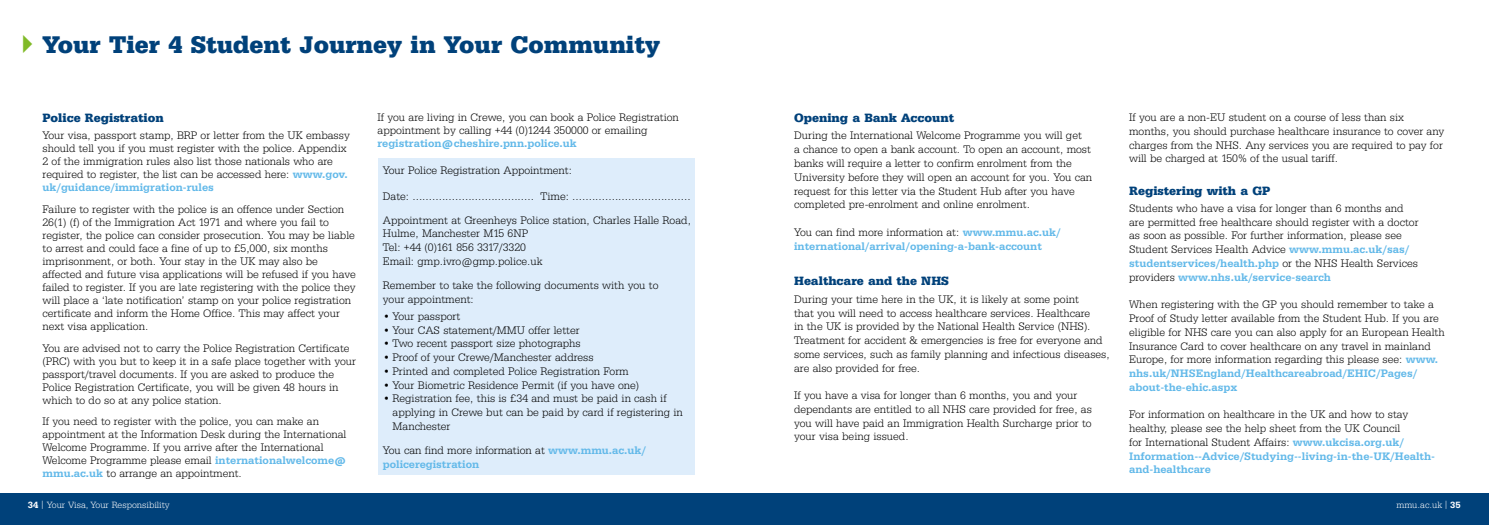
<style>
.page{position:relative;width:1489px;height:525px;background:#fff}
.page>*{position:absolute;margin:0;border:0;box-sizing:border-box;transform-origin:0 0}
.t1{font:700 25px "Serifa BEFOP";color:#00417a}
.t2{font:700 12.5px "Serifa BEFOP";color:#00417a}
.t3{font:300 11.25px/13.8px "Serifa BEFOP";color:#000}
.t4{font:500 11.25px/13.8px "Serifa BEFOP";color:#63b9e9}
.t5{font:300 9.38px "Serifa BEFOP";color:#fff}
.s1{font-weight:500;color:#63b9e9}
.s2{font-weight:300;color:#000}
.s3{font-weight:500}
</style>
<div class="page">
<div style="left:378px;top:158px;width:316px;height:316px;background:#deedfb"></div>
<div style="left:0;top:493px;width:744px;height:31px;background:#00417a"></div>
<div style="left:744px;top:493px;width:744px;height:31px;background:#00417a"></div>
<h1 class="t1" style="left:43px;top:29px;width:619px">Your Tier 4 Student Journey in Your Community</h1>
<p class="t2" style="left:43px;top:110px;width:123px">Police Registration</p>
<p class="t3" style="left:43px;top:128px;width:309px;line-height:13px">Your visa, passport stamp, BRP or letter from the UK embassy should tell you if you must register with the police. Appendix 2 of the immigration rules also list those nationals who are required to register, the list can be accessed here: <span class="s1">www.gov. uk/guidance/immigration-rules</span></p>
<p class="t3" style="left:43px;top:202px;width:315px;line-height:13px">Failure to register with the police is an offence under Section 26(1) (f) of the Immigration Act 1971 and where you fail to register, the police can consider prosecution. You may be liable to arrest and could face a fine of up to £5,000, six months imprisonment, or both. Your stay in the UK may also be affected and future visa applications will be refused if you have failed to register. If you are late registering with the police they will place a ‘late notification’ stamp on your police registration certificate and inform the Home Office. This may affect your next visa application.</p>
<p class="t3" style="left:43px;top:341px;width:315px;line-height:13px">You are advised not to carry the Police Registration Certificate (PRC) with you but to keep it in a safe place together with your passport/travel documents. If you are asked to produce the Police Registration Certificate, you will be given 48 hours in which to do so at any police station.</p>
<p class="t3" style="left:43px;top:415px;width:305px;line-height:13px">If you need to register with the police, you can make an appointment at the Information Desk during the International Welcome Programme. If you arrive after the International Welcome Programme please email <span class="s1">internationalwelcome@ mmu.ac.uk</span> to arrange an appointment.</p>
<p class="t3" style="left:377px;top:111px;width:303px;line-height:13.1px">If you are living in Crewe, you can book a Police Registration appointment by calling +44 (0)1244 350000 or emailing</p>
<p class="t4" style="left:377px;top:137px;width:201px">registration@cheshire.pnn.police.uk</p>
<p class="t3" style="left:383px;top:163px;width:191px">Your Police Registration Appointment:</p>
<p class="t3" style="left:383px;top:184px;width:309px;line-height:23.8px">Date: ..................................... Time: ....................................<br>Appointment at Greenheys Police station, Charles Halle Road,</p>
<p class="t3" style="left:383px;top:227px;width:161px">Hulme, Manchester M15 6NP<br>Tel: +44 (0)161 856 3317/3320<br>Email: gmp.ivro@gmp.police.uk</p>
<p class="t3" style="left:383px;top:278px;width:277px">Remember to take the following documents with you to your appointment:</p>
<p class="t3" style="left:383px;top:309px;width:79px">• Your passport</p>
<p class="t3" style="left:383px;top:323px;width:198px">• Your CAS statement/MMU offer letter</p>
<p class="t3" style="left:383px;top:336px;width:199px">• Two recent passport size photographs</p>
<p class="t3" style="left:383px;top:350px;width:212px">• Proof of your Crewe/Manchester address</p>
<p class="t3" style="left:383px;top:364px;width:247px">• Printed and completed Police Registration Form</p>
<p class="t3" style="left:383px;top:378px;width:258px">• Your Biometric Residence Permit (if you have one)</p>
<p class="t3" style="left:392px;top:391px;width:292px;text-indent:-10px">• Registration fee, this is £34 and must be paid in cash if applying in Crewe but can be paid by card if registering in<br>Manchester</p>
<p class="t4" style="left:383px;top:443px;width:264px"><span class="s2">You can find more information at</span> www.mmu.ac.uk/ policeregistration</p>
<p class="t2" style="left:794px;top:110px;width:161px">Opening a Bank Account</p>
<p class="t3" style="left:794px;top:129px;width:299px">During the International Welcome Programme you will get<br>a chance to open a bank account. To open an account, most banks will require a letter to confirm enrolment from the University before they will open an account for you. You can request for this letter via the Student Hub after you have completed pre-enrolment and online enrolment.</p>
<p class="t4" style="left:794px;top:225px;width:268px"><span class="s2">You can find more information at:</span> www.mmu.ac.uk/ international/arrival/opening-a-bank-account</p>
<p class="t2" style="left:794px;top:274px;width:156px">Healthcare and the NHS</p>
<p class="t3" style="left:794px;top:292px;width:317px">During your time here in the UK, it is likely at some point<br>that you will need to access healthcare services. Healthcare<br>in the UK is provided by the National Health Service (NHS).<br>Treatment for accident &amp; emergencies is free for everyone and some services, such as family planning and infectious diseases, are also provided for free.</p>
<p class="t3" style="left:794px;top:388px;width:299px">If you have a visa for longer than 6 months, you and your dependants are entitled to all NHS care provided for free, as you will have paid an Immigration Health Surcharge prior to your visa being issued.</p>
<p class="t3" style="left:1129px;top:110px;width:317px">If you are a non-EU student on a course of less than six months, you should purchase healthcare insurance to cover any charges from the NHS. Any services you are required to pay for will be charged at 150% of the usual tariff.</p>
<p class="t2" style="left:1129px;top:183px;width:143px">Registering with a GP</p>
<p class="t3" style="left:1129px;top:201px;width:291px">Students who have a visa for longer than 6 months and are permitted free healthcare should register with a doctor as soon as possible. For further information, please see Student Services Health Advice <span class="s1">www.mmu.ac.uk/sas/ studentservices/health.php</span> or the NHS Health Services providers <span class="s1">www.nhs.uk/service-search</span></p>
<p class="t3" style="left:1129px;top:297px;width:317px">When registering with the GP you should remember to take a Proof of Study letter available from the Student Hub. If you are eligible for NHS care you can also apply for an European Health Insurance Card to cover healthcare on any travel in mainland Europe, for more information regarding this please see: <span class="s1">www. nhs.uk/NHSEngland/Healthcareabroad/EHIC/Pages/ about-the-ehic.aspx</span></p>
<p class="t3" style="left:1129px;top:407px;width:307px">For information on healthcare in the UK and how to stay healthy, please see the help sheet from the UK Council<br>for International Student Affairs: <span class="s1">www.ukcisa.org.uk/ Information--Advice/Studying--living-in-the-UK/Health&shy;and-healthcare</span></p>
<p class="t5" style="left:28px;top:499px;width:143px"><span class="s3">34</span> | Your Visa, Your Responsibility</p>
<p class="t5" style="left:1396px;top:499px;width:66px">mmu.ac.uk | <span class="s3">35</span></p>
</div>
